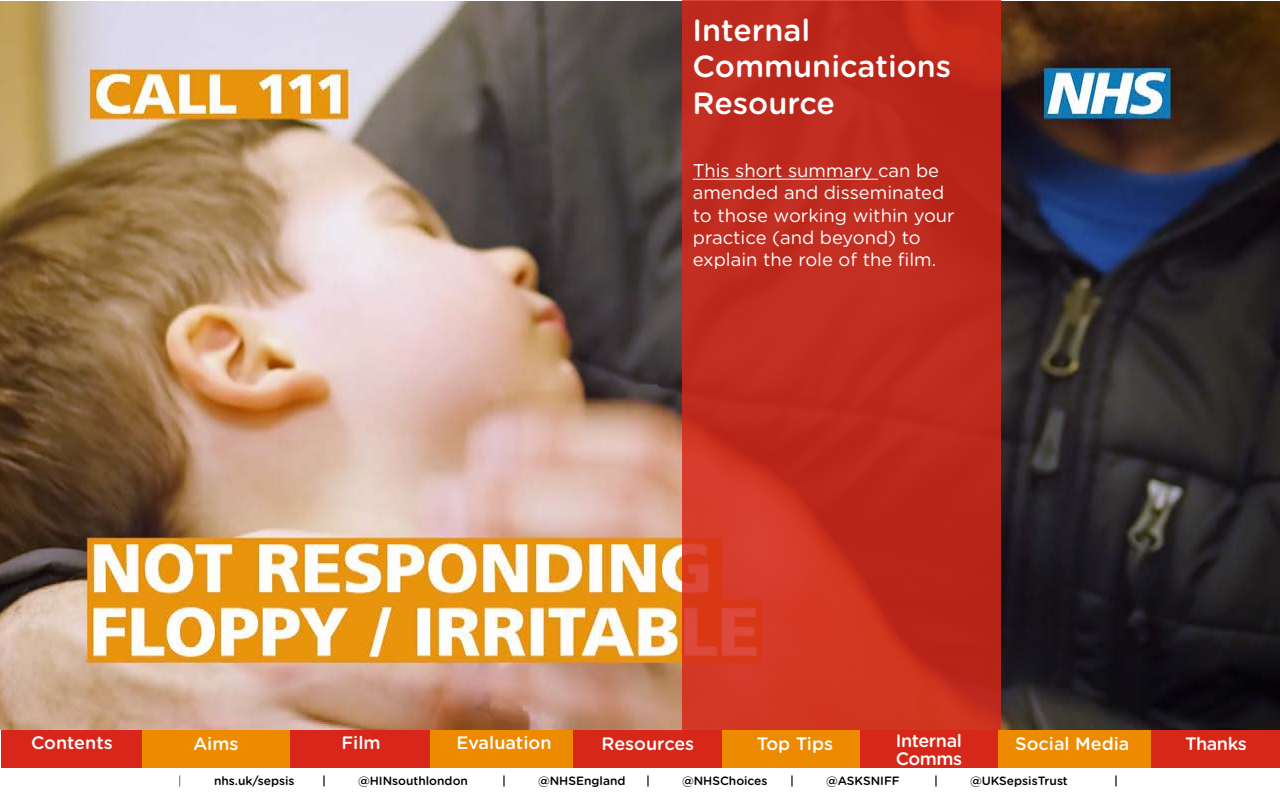
<style>
.page{position:relative;width:1280px;height:800px;background:#fff}
.page>*{position:absolute;margin:0;border:0;box-sizing:border-box;transform-origin:0 0}
.t1{font:500 30.7px/36.8px "Gotham Rounded";color:#fff}
.t2{font:18.4px/22.1px "Gotham Rounded";color:#fff}
.t3{font:500 18px "Gotham Rounded";color:#fff}
.t4{font:500 18px "Gotham Rounded";letter-spacing:-.025em;color:#fff}
.t5{font:500 12px "Gotham Rounded";color:#000}
.t6{font:300 12px "Gotham Rounded";color:#000}
</style>
<div class="page">
<div style="left:2px;top:728px;width:140px;height:42px;background:#d8271a"></div>
<div style="left:290px;top:728px;width:142px;height:41px;background:#d8271a"></div>
<div style="left:721px;top:729px;width:148px;height:39px;background:#ee8a00"></div>
<div style="left:430px;top:728px;width:148px;height:41px;background:#ee8a00"></div>
<div style="left:992px;top:729px;width:161px;height:40px;background:#ee8a00"></div>
<div style="left:142px;top:729px;width:148px;height:41px;background:#ee8a00"></div>
<div style="left:860px;top:729px;width:138px;height:40px;background:#d72718"></div>
<div style="left:1152px;top:729px;width:128px;height:40px;background:#d72718"></div>
<div style="left:574px;top:729px;width:148px;height:40px;background:#d72718"></div>
<div style="left:0;top:768px;width:1280px;height:32px;background:#fff"></div>
<img style="left:0;top:1px;width:1280px;height:729px">
<svg style="left:682px;top:0;width:319px;height:730px;background:#c32d1e"></svg>
<hr style="left:693px;top:179px;width:185px;height:1px;background:#fff">
<h1 class="t1" style="left:693px;top:10px;width:260px">Internal<br>Communications<br>Resource</h1>
<p class="t2" style="left:693px;top:159px;width:263px">This short summary can be amended and disseminated to those working within your practice (and beyond) to explain the role of the film.</p>
<p class="t3" style="left:31px;top:730px;width:83px">Contents</p>
<p class="t3" style="left:193px;top:731px;width:47px">Aims</p>
<p class="t3" style="left:341px;top:730px;width:41px">Film</p>
<p class="t3" style="left:456px;top:730px;width:97px">Evaluation</p>
<p class="t3" style="left:757px;top:731px;width:78px">Top Tips</p>
<p class="t4" style="left:896px;top:728px;width:68px">Internal</p>
<p class="t3" style="left:1015px;top:731px;width:116px">Social Media</p>
<p class="t3" style="left:896px;top:746px;width:68px">Comms</p>
<p class="t3" style="left:602px;top:731px;width:94px">Resources</p>
<p class="t3" style="left:1185px;top:731px;width:63px">Thanks</p>
<p class="t6" style="left:178px;top:772px;width:5px">|</p>
<p class="t5" style="left:214px;top:772px;width:82px">nhs.uk/sepsis</p>
<p class="t5" style="left:322px;top:772px;width:5px">|</p>
<p class="t5" style="left:358px;top:772px;width:112px">@HINsouthlondon</p>
<p class="t5" style="left:502px;top:772px;width:5px">|</p>
<p class="t5" style="left:538px;top:772px;width:89px">@NHSEngland</p>
<p class="t5" style="left:646px;top:772px;width:5px">|</p>
<p class="t5" style="left:682px;top:772px;width:87px">@NHSChoices</p>
<p class="t5" style="left:790px;top:772px;width:5px">|</p>
<p class="t5" style="left:826px;top:772px;width:75px">@ASKSNIFF</p>
<p class="t5" style="left:934px;top:772px;width:5px">|</p>
<p class="t5" style="left:970px;top:772px;width:99px">@UKSepsisTrust</p>
<p class="t5" style="left:1114px;top:772px;width:5px">|</p>
</div>
